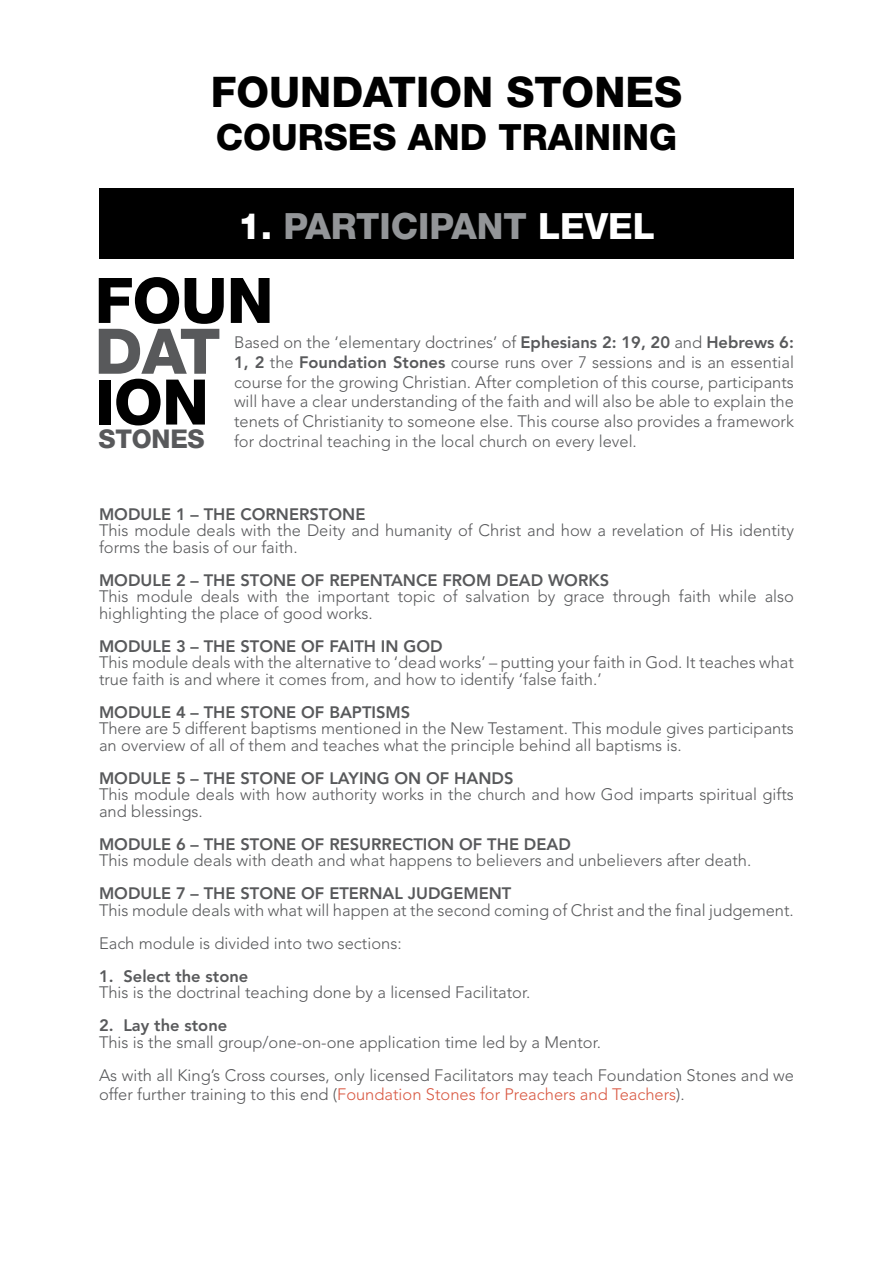
<style>
.page{position:relative;width:893px;height:1263px;background:#fff}
.page>*{position:absolute;margin:0;border:0;box-sizing:border-box;transform-origin:0 0}
.t1{font:800 63px "Helvetica Neue LT";letter-spacing:-.01em;color:#000}
.t2{font:800 63px "Helvetica Neue LT";color:#58595b}
.t3{font:800 42px "Helvetica Neue LT";color:#000}
.t4{font:800 36px "Helvetica Neue LT";color:#939598}
.t5{font:800 36px "Helvetica Neue LT";color:#000}
.t6{font:800 25.65px "Helvetica Neue LT";letter-spacing:-.01em;color:#58595b}
.t7{font:300 16.5px/19.8px "Avenir LT Std";color:#58595b}
.t8{font:800 16.5px "Avenir LT Std";color:#58595b}
.t9{font:300 16.5px "Avenir LT Std";color:#d95943}
.s1{color:#fff}
.s2{font-weight:800}
.s3{color:#58595b}
</style>
<div class="page">
<div style="left:99px;top:189px;width:695px;height:70px;background:#000"></div>
<h2 class="t3" style="left:211px;top:67px;width:473px">FOUNDATION STONES</h2>
<h3 class="t5" style="left:216px;top:115px;width:463px">COURSES AND TRAINING</h3>
<h3 class="t4" style="left:238px;top:205px;width:418px"><span class="s1">1.</span> PARTICIPANT <span class="s1">LEVEL</span></h3>
<h1 class="t1" style="left:95px;top:263px;width:180px">FOUN</h1>
<h1 class="t2" style="left:95px;top:314px;width:127px">DAT</h1>
<h1 class="t1" style="left:95px;top:365px;width:116px">ION</h1>
<h3 class="t6" style="left:99px;top:424px;width:108px">STONES</h3>
<p class="t7" style="left:234px;top:332px;width:561px;text-align:justify">Based on the ‘elementary doctrines’ of <span class="s2">Ephesians 2: 19, 20</span> and <span class="s2">Hebrews 6:<br>1, 2</span> the <span class="s2">Foundation Stones</span> course runs over 7 sessions and is an essential course for the growing Christian. After completion of this course, participants will have a clear understanding of the faith and will also be able to explain the tenets of Christianity to someone else. This course also provides a framework for doctrinal teaching in the local church on every level.</p>
<p class="t8" style="left:99px;top:504px;width:268px">MODULE 1 – THE CORNERSTONE</p>
<p class="t7" style="left:99px;top:522px;width:696px;line-height:16.5px">This module deals with the Deity and humanity of Christ and how a revelation of His identity forms the basis of our faith.</p>
<p class="t8" style="left:99px;top:570px;width:512px">MODULE 2 – THE STONE OF REPENTANCE FROM DEAD WORKS</p>
<p class="t7" style="left:99px;top:588px;width:696px;line-height:16.5px">This module deals with the important topic of salvation by grace through faith while also highlighting the place of good works.</p>
<p class="t8" style="left:99px;top:636px;width:345px">MODULE 3 – THE STONE OF FAITH IN GOD</p>
<p class="t7" style="left:99px;top:654px;width:696px;line-height:16.5px">This module deals with the alternative to ‘dead works’ – putting your faith in God. It teaches what true faith is and where it comes from, and how to identify ‘false faith.’</p>
<p class="t8" style="left:99px;top:702px;width:313px">MODULE 4 – THE STONE OF BAPTISMS</p>
<p class="t7" style="left:99px;top:720px;width:696px;line-height:16.5px">There are 5 different baptisms mentioned in the New Testament. This module gives participants an overview of all of them and teaches what the principle behind all baptisms is.</p>
<p class="t8" style="left:99px;top:768px;width:416px">MODULE 5 – THE STONE OF LAYING ON OF HANDS</p>
<p class="t7" style="left:99px;top:786px;width:696px;line-height:16.5px">This module deals with how authority works in the church and how God imparts spiritual gifts and blessings.</p>
<p class="t8" style="left:99px;top:834px;width:473px">MODULE 6 – THE STONE OF RESURRECTION OF THE DEAD</p>
<p class="t7" style="left:99px;top:851px;width:654px">This module deals with death and what happens to believers and unbelievers after death.</p>
<p class="t8" style="left:99px;top:884px;width:414px">MODULE 7 – THE STONE OF ETERNAL JUDGEMENT</p>
<p class="t7" style="left:99px;top:893px;width:696px;line-height:33px">This module deals with what will happen at the second coming of Christ and the final judgement.<br>Each module is divided into two sections:</p>
<p class="t8" style="left:99px;top:966px;width:151px">1. Select the stone</p>
<p class="t7" style="left:99px;top:983px;width:433px">This is the doctrinal teaching done by a licensed Facilitator.</p>
<p class="t8" style="left:99px;top:1016px;width:130px">2. Lay the stone</p>
<p class="t7" style="left:99px;top:1025px;width:696px;line-height:33px">This is the small group/one-on-one application time led by a Mentor.<br>As with all King’s Cross courses, only licensed Facilitators may teach Foundation Stones and we</p>
<p class="t9" style="left:99px;top:1085px;width:587px"><span class="s3">offer further training to this end (</span>Foundation Stones for Preachers and Teachers<span class="s3">).</span></p>
</div>
